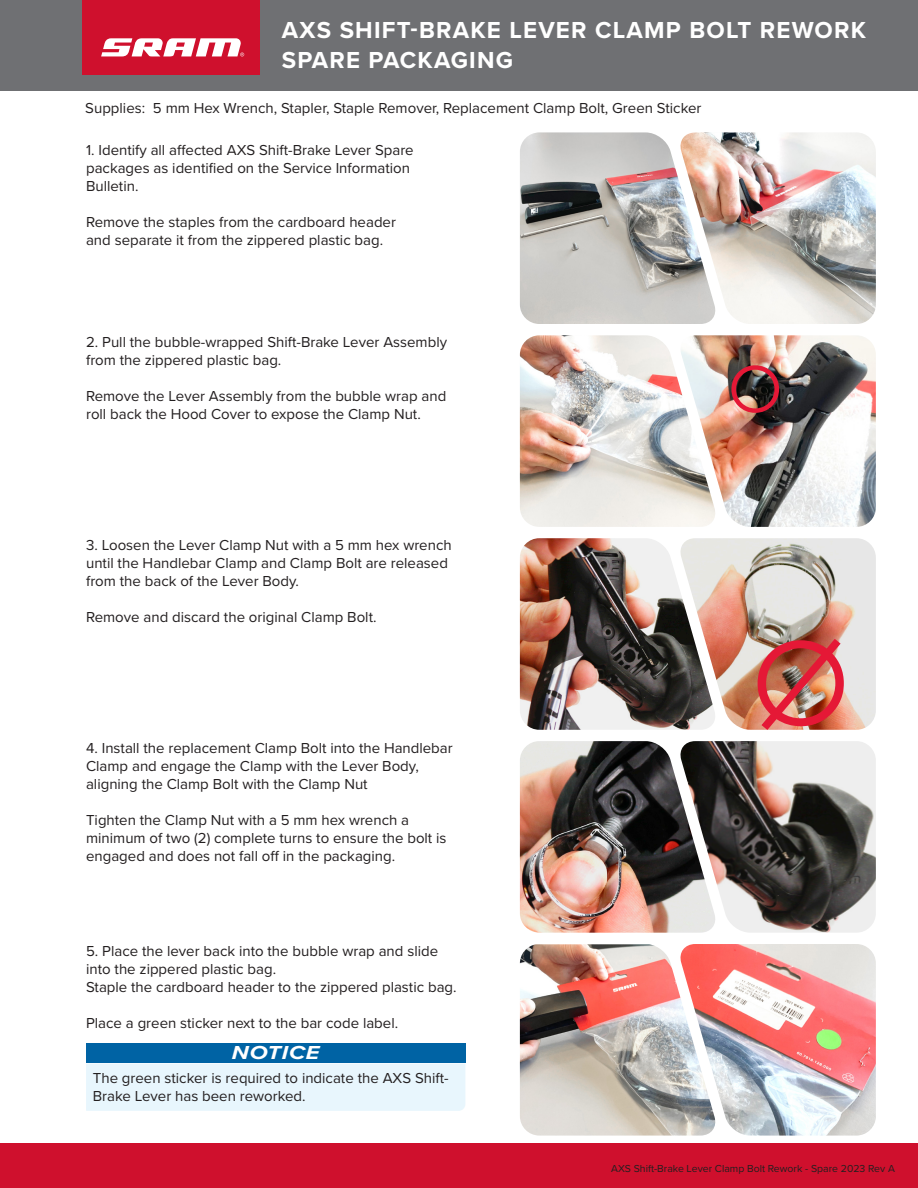
<style>
.page{position:relative;width:918px;height:1188px;background:#fff}
.page>*{position:absolute;margin:0;border:0;box-sizing:border-box;transform-origin:0 0}
.t1{font:114px "Century Gothic";color:#e51836}
.t2{font:63px "Century Gothic";color:#e51836}
.t3{font:700 24px/30px "Proxima Nova";letter-spacing:.05em;color:#fff}
.t4{font:italic 700 19.5px "Proxima Nova";letter-spacing:.03em;color:#fff;scale:1.2 1}
.t5{font:15px/18px "Proxima Nova";color:#231f20}
.t6{font:10.5px "Proxima Nova";color:#231f20}
</style>
<div class="page">
<div style="left:0;top:0;width:918px;height:91px;background:#6f7073"></div>
<div style="left:83px;top:0;width:177px;height:75px;background:#cf102d"></div>
<svg style="left:101px;top:38px;width:143px;height:19px"></svg>
<div style="left:0;top:1144px;width:918px;height:44px;background:#cf102d"></div>
<img style="left:520px;top:132px;width:158px;height:192px">
<img style="left:678px;top:132px;width:198px;height:192px">
<div style="left:86px;top:1043px;width:379px;height:19px;background:#0063a4"></div>
<div style="left:86px;top:1064px;width:379px;height:47px;background:#e8f6fd"></div>
<img style="left:520px;top:335px;width:158px;height:192px">
<img style="left:678px;top:335px;width:198px;height:192px">
<img style="left:520px;top:538px;width:158px;height:192px">
<img style="left:678px;top:538px;width:198px;height:192px">
<img style="left:520px;top:944px;width:158px;height:192px">
<img style="left:678px;top:944px;width:198px;height:192px">
<img style="left:520px;top:741px;width:158px;height:192px">
<img style="left:678px;top:741px;width:198px;height:192px">
<p class="t3" style="left:282px;top:15px;width:586px">AXS SHIFT-BRAKE LEVER CLAMP BOLT REWORK<br>SPARE PACKAGING</p>
<p class="t5" style="left:85px;top:99px;width:618px">Supplies: 5 mm Hex Wrench, Stapler, Staple Remover, Replacement Clamp Bolt, Green Sticker</p>
<p class="t5" style="left:86px;top:140px;width:329px">1. Identify all affected AXS Shift-Brake Lever Spare packages as identified on the Service Information<br>Bulletin.</p>
<p class="t5" style="left:86px;top:212px;width:311px">Remove the staples from the cardboard header and separate it from the zippered plastic bag.</p>
<p class="t5" style="left:86px;top:333px;width:363px">2. Pull the bubble-wrapped Shift-Brake Lever Assembly from the zippered plastic bag.</p>
<p class="t5" style="left:86px;top:387px;width:362px">Remove the Lever Assembly from the bubble wrap and roll back the Hood Cover to expose the Clamp Nut.</p>
<p class="t5" style="left:86px;top:535px;width:367px">3. Loosen the Lever Clamp Nut with a 5 mm hex wrench until the Handlebar Clamp and Clamp Bolt are released from the back of the Lever Body.</p>
<p class="t5" style="left:86px;top:607px;width:292px">Remove and discard the original Clamp Bolt.</p>
<p class="t5" style="left:86px;top:738px;width:368px">4. Install the replacement Clamp Bolt into the Handlebar<br>Clamp and engage the Clamp with the Lever Body, aligning the Clamp Bolt with the Clamp Nut</p>
<p class="t5" style="left:86px;top:810px;width:362px">Tighten the Clamp Nut with a 5 mm hex wrench a minimum of two (2) complete turns to ensure the bolt is engaged and does not fall off in the packaging.</p>
<p class="t5" style="left:86px;top:941px;width:372px">5. Place the lever back into the bubble wrap and slide into the zippered plastic bag.<br>Staple the cardboard header to the zippered plastic bag.</p>
<p class="t5" style="left:86px;top:1013px;width:314px">Place a green sticker next to the bar code label.</p>
<p class="t4" style="left:232px;top:1038px;width:74px">NOTICE</p>
<p class="t5" style="left:93px;top:1068px;width:357px">The green sticker is required to indicate the AXS Shift-<br>Brake Lever has been reworked.</p>
<p class="t2" style="left:728px;top:345px;width:56px">O</p>
<p class="t1" style="left:751px;top:603px;width:100px">Ø</p>
<p class="t6" style="left:611px;top:1160px;width:285px">AXS Shift-Brake Lever Clamp Bolt Rework - Spare 2023 Rev A</p>
</div>
